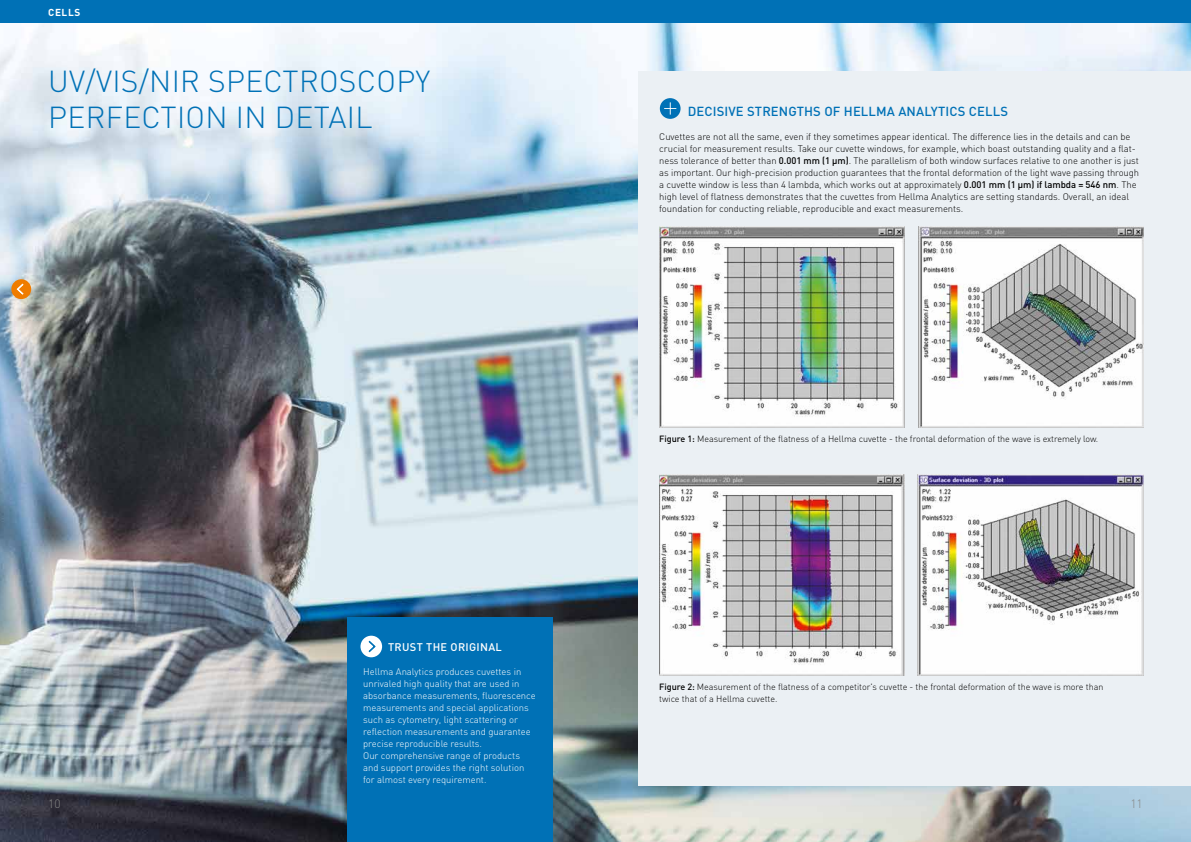
<style>
.page{position:relative;width:1191px;height:842px;background:#fff}
.page>*{position:absolute;margin:0;border:0;box-sizing:border-box;transform-origin:0 0}
.t1{font:300 30px/36px "DIN";letter-spacing:.01em;color:#0071b6}
.t2{font:500 13px "DIN";letter-spacing:.01em;color:#0071b6}
.t3{font:300 12px "DIN";color:#868786}
.t4{font:500 11px "DIN";letter-spacing:.03em;color:#fff}
.t5{font:700 10px "DIN";letter-spacing:.06em;color:#fff}
.t6{font:300 9.5px/12px "DIN";letter-spacing:-.005em;color:#000}
.t7{font:300 9.5px/12px "DIN";color:#fff}
.t8{font:300 9px/12px "DIN";letter-spacing:-.005em;color:#000}
.s1{font-weight:500}
</style>
<div class="page">
<img style="left:0;top:23px;width:1191px;height:819px">
<div style="left:347px;top:618px;width:206px;height:224px;background:#0071b6"></div>
<div style="left:638px;top:71px;width:553px;height:714px;background:#ebf0f4"></div>
<img style="left:659px;top:227px;width:245px;height:200px">
<img style="left:918px;top:227px;width:225px;height:200px">
<img style="left:659px;top:475px;width:245px;height:200px">
<img style="left:917px;top:475px;width:226px;height:200px">
<div style="left:0;top:0;width:1191px;height:23px;background:#0071b6"></div>
<div style="left:660px;top:98px;width:20px;height:21px;background:#0071b6;border-radius:50%"></div>
<svg style="left:664px;top:102px;width:12px;height:13px"></svg>
<div style="left:360px;top:636px;width:22px;height:21px;background:#fff;border-radius:50%"></div>
<svg style="left:369px;top:641px;width:6px;height:11px"></svg>
<div style="left:11px;top:279px;width:20px;height:20px;background:#ef7c00;border-radius:50%"></div>
<svg style="left:17px;top:284px;width:6px;height:10px"></svg>
<p class="t5" style="left:48px;top:5px;width:34px">CELLS</p>
<h1 class="t1" style="left:48px;top:63px;width:384px">UV/VIS/NIR SPECTROSCOPY<br>PERFECTION IN DETAIL</h1>
<p class="t4" style="left:388px;top:640px;width:115px">TRUST THE ORIGINAL</p>
<p class="t7" style="left:363px;top:665px;width:174px">Hellma Analytics produces cuvettes in unrivaled high quality that are used in absorbance measurements, fluorescence measurements and special applications such as cytometry, light scattering or reflection measurements and guarantee precise reproducible results.<br>Our comprehensive range of products and support provides the right solution for almost every requirement.</p>
<h2 class="t2" style="left:687px;top:103px;width:322px">DECISIVE STRENGTHS OF HELLMA ANALYTICS CELLS</h2>
<p class="t6" style="left:659px;top:130px;width:481px">Cuvettes are not all the same, even if they sometimes appear identical. The difference lies in the details and can be crucial for measurement results. Take our cuvette windows, for example, which boast outstanding quality and a flat&shy;ness tolerance of better than <span class="s1">0.001 mm (1 μm)</span>. The parallelism of both window surfaces relative to one another is just as important. Our high-precision production guarantees that the frontal deformation of the light wave passing through a cuvette window is less than 4 lambda, which works out at approximately <span class="s1">0.001 mm (1 μm) if lambda = 546 nm</span>. The high level of flatness demonstrates that the cuvettes from Hellma Analytics are setting standards. Overall, an ideal foundation for conducting reliable, reproducible and exact measurements.</p>
<p class="t8" style="left:659px;top:432px;width:440px"><span class="s1">Figure 1:</span> Measurement of the flatness of a Hellma cuvette - the frontal deformation of the wave is extremely low.</p>
<p class="t8" style="left:659px;top:680px;width:445px"><span class="s1">Figure 2:</span> Measurement of the flatness of a competitor's cuvette - the frontal deformation of the wave is more than twice that of a Hellma cuvette.</p>
<p class="t3" style="left:48px;top:796px;width:14px">10</p>
<p class="t3" style="left:1130px;top:796px;width:14px">11</p>
</div>
